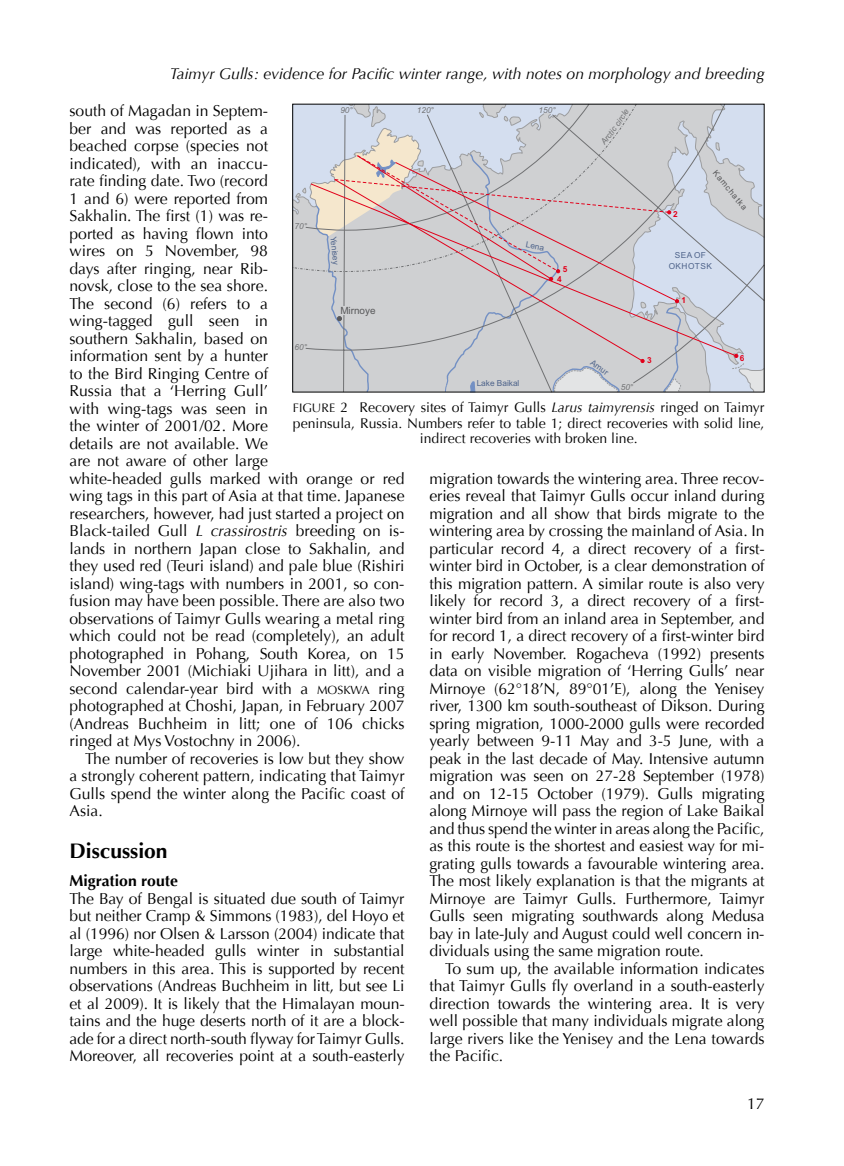
<style>
.page{position:relative;width:844px;height:1166px;background:#fff}
.page>*{position:absolute;margin:0;border:0;box-sizing:border-box;transform-origin:0 0}
.Normaal{font:700 21px "Optima";color:#000}
.Normaal-2{font:15.75px/17.5px "Optima";color:#000;text-align:justify}
.Indents{font:15.75px/17.5px "Optima";color:#000;text-align:justify}
.Normal_opmaak{font:italic 15.75px "Optima";color:#000}
.Normaal-3{font:700 15.75px "Optima";color:#000}
.Normal_opmaak-2{font:14px/15.8px "Optima";color:#000;text-align:center}
.t1{font:9.97px "Arial";color:#58585a}
.t2{font:italic 8.22px "Arial";color:#707173}
.t3{font:8.22px/11px "Arial";letter-spacing:.055em;color:#4f648b;text-align:center}
.t4{font:8.22px "Arial";color:#4f648b}
.t5{font:8.22px "Arial";color:#58585a}
.t6{font:700 8.22px "Arial";color:#e2001a}
.s1{font-style:italic}
.s2{font-size:11.9px}
.s3{font-size:12.25px}
</style>
<div class="page">
<svg style="left:296px;top:104px;width:468px;height:288px;background:#cdcdd3"></svg>
<p class="Normal_opmaak" style="left:170px;top:64px;width:596px">Taimyr Gulls: evidence for Pacific winter range, with notes on morphology and breeding</p>
<p class="Normaal-2" style="left:69px;top:102px;width:336px;text-align:left">south of Magadan in Septem-<br>ber and was reported as a<br>beached corpse (species not<br>indicated), with an inaccu-<br>rate finding date. Two (record<br>1 and 6) were reported from<br>Sakhalin. The first (1) was re-<br>ported as having flown into<br>wires on 5 November, 98<br>days after ringing, near Rib-<br>novsk, close to the sea shore.<br>The second (6) refers to a<br>wing-tagged gull seen in<br>southern Sakhalin, based on<br>information sent by a hunter<br>to the Bird Ringing Centre of<br>Russia that a ‘Herring Gull’<br>with wing-tags was seen in<br>the winter of 2001/02. More<br>details are not available. We<br>are not aware of other large<br>white-headed gulls marked with orange or red wing tags in this part of Asia at that time. Japanese researchers, however, had just started a project on Black-tailed Gull <span class="s1">L crassirostris</span> breeding on is&shy;lands in northern Japan close to Sakhalin, and they used red (Teuri island) and pale blue (Rishiri island) wing-tags with numbers in 2001, so con&shy;fusion may have been possible. There are also two observations of Taimyr Gulls wearing a metal ring which could not be read (completely), an adult photographed in Pohang, South Korea, on 15<br>November 2001 (Michiaki Ujihara in litt), and a second calendar-year bird with a <span class="s2">MOSKWA</span> ring photographed at Choshi, Japan, in February 2007 (Andreas Buchheim in litt; one of 106 chicks ringed at Mys Vostochny in 2006).</p>
<p class="Indents" style="left:69px;top:750px;width:336px;text-indent:16px">The number of recoveries is low but they show a strongly coherent pattern, indicating that Taimyr Gulls spend the winter along the Pacific coast of Asia.</p>
<p class="Normaal" style="left:69px;top:839px;width:100px">Discussion</p>
<p class="Normaal-3" style="left:69px;top:872px;width:110px">Migration route</p>
<p class="Normaal-2" style="left:69px;top:890px;width:336px">The Bay of Bengal is situated due south of Taimyr but neither Cramp &amp; Simmons (1983), del Hoyo et al (1996) nor Olsen &amp; Larsson (2004) indicate that large white-headed gulls winter in substantial numbers in this area. This is supported by recent observations (Andreas Buchheim in litt, but see Li et al 2009). It is likely that the Himalayan moun&shy;tains and the huge deserts north of it are a block&shy;ade for a direct north-south flyway for Taimyr Gulls.<br>Moreover, all recoveries point at a south-easterly</p>
<p class="t2" style="left:340px;top:105px;width:14px">90°</p>
<p class="t2" style="left:416px;top:105px;width:19px">120°</p>
<p class="t2" style="left:538px;top:105px;width:19px">150°</p>
<p class="t2" style="left:615px;top:118px;width:15px;rotate:-57deg">rcle</p>
<p class="t2" style="left:603px;top:134px;width:14px;rotate:-54deg">ctic</p>
<p class="t5" style="left:718px;top:168px;width:50px;rotate:51deg">Kamchatka</p>
<p class="t6" style="left:672px;top:209px;width:6px">2</p>
<p class="t2" style="left:294px;top:222px;width:14px">70°</p>
<p class="t3" style="left:338px;top:236px;width:30px;rotate:84deg">Yenisey</p>
<p class="t3" style="left:527px;top:239px;width:20px;rotate:10deg">Lena</p>
<p class="t3" style="left:668px;top:249px;width:45px">SEA OF<br>OKHOTSK</p>
<p class="t6" style="left:562px;top:265px;width:6px">5</p>
<p class="t6" style="left:557px;top:274px;width:6px">4</p>
<p class="t6" style="left:681px;top:295px;width:6px">1</p>
<p class="t1" style="left:340px;top:305px;width:37px">Mirnoye</p>
<p class="t2" style="left:294px;top:343px;width:14px">60°</p>
<p class="t6" style="left:739px;top:353px;width:6px">6</p>
<p class="t6" style="left:647px;top:355px;width:6px">3</p>
<p class="t3" style="left:594px;top:357px;width:21px;rotate:35deg">Amur</p>
<p class="Normal_opmaak-2" style="left:293px;top:399px;width:473px"><span class="s3">FIGURE</span> 2 Recovery sites of Taimyr Gulls <span class="s1">Larus taimyrensis</span> ringed on Taimyr peninsula, Russia. Numbers refer to table 1; direct recoveries with solid line, indirect recoveries with broken line.</p>
<p class="Normaal-2" style="left:429px;top:470px;width:336px">migration towards the wintering area. Three recov&shy;eries reveal that Taimyr Gulls occur inland during migration and all show that birds migrate to the wintering area by crossing the mainland of Asia. In particular record 4, a direct recovery of a first&shy;winter bird in October, is a clear demonstration of this migration pattern. A similar route is also very likely for record 3, a direct recovery of a first&shy;winter bird from an inland area in September, and for record 1, a direct recovery of a first-winter bird in early November. Rogacheva (1992) presents data on visible migration of ‘Herring Gulls’ near Mirnoye (62°18’N, 89°01’E), along the Yenisey river, 1300 km south-southeast of Dikson. During spring migration, 1000-2000 gulls were recorded yearly between 9-11 May and 3-5 June, with a peak in the last decade of May. Intensive autumn migration was seen on 27-28 September (1978) and on 12-15 October (1979). Gulls migrating along Mirnoye will pass the region of Lake Baikal and thus spend the winter in areas along the Pacific, as this route is the shortest and easiest way for mi&shy;grating gulls towards a favourable wintering area.<br>The most likely explanation is that the migrants at Mirnoye are Taimyr Gulls. Furthermore, Taimyr Gulls seen migrating southwards along Medusa bay in late-July and August could well concern in&shy;dividuals using the same migration route.</p>
<p class="Indents" style="left:429px;top:960px;width:336px;text-indent:16px">To sum up, the available information indicates that Taimyr Gulls fly overland in a south-easterly direction towards the wintering area. It is very well possible that many individuals migrate along large rivers like the Yenisey and the Lena towards the Pacific.</p>
<p class="t4" style="left:476px;top:379px;width:44px">Lake Baikal</p>
<p class="t2" style="left:620px;top:383px;width:14px">50°</p>
<p class="Normaal-2" style="left:746px;top:1095px;width:19px">17</p>
</div>
